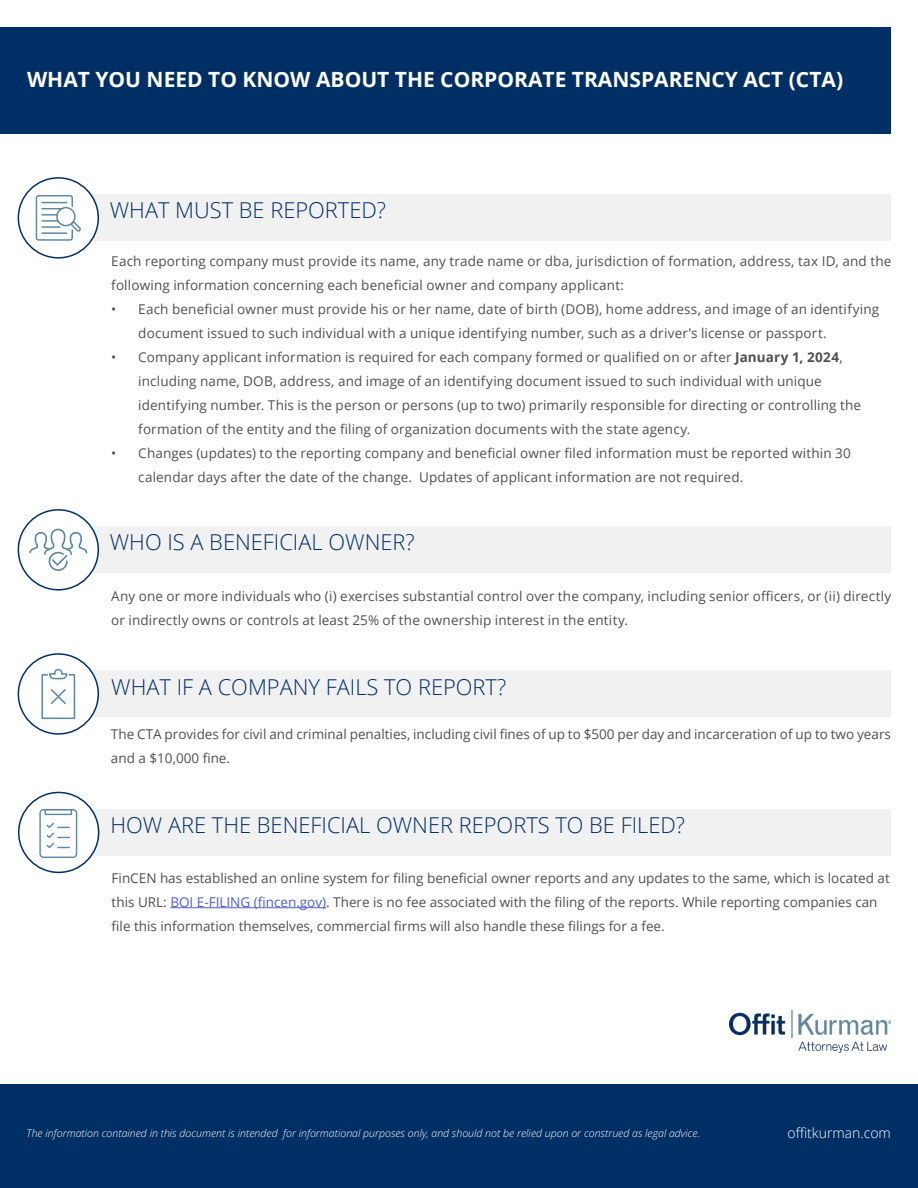
<style>
.page{position:relative;width:918px;height:1188px;background:#fff}
.page>*{position:absolute;margin:0;border:0;box-sizing:border-box;transform-origin:0 0}
.t1{font:300 21.9px "Open Sans";color:#002f65}
.t2{font:700 21px "Open Sans";color:#fff}
.t3{font:300 13.95px "Open Sans";color:#fff}
.t4{font:13.5px/24px "Open Sans";letter-spacing:.01em;color:#4f4f4f}
.t5{font:italic 10.5px "Open Sans";color:#fff}
.s1{font-weight:700}
.s2{color:#4f5cd6}
</style>
<div class="page">
<div style="left:0;top:1084px;width:918px;height:104px;background:#002f65"></div>
<div style="left:27px;top:526px;width:864px;height:47px;background:#f1f1f2"></div>
<div style="left:18px;top:510px;width:80px;height:80px;background:#fff;border-radius:50%"></div>
<div style="left:18px;top:509px;width:81px;height:82px;border:2px solid #002f65;border-radius:50%"></div>
<div style="left:27px;top:809px;width:864px;height:47px;background:#f1f1f2"></div>
<div style="left:19px;top:792px;width:80px;height:80px;background:#fff;border-radius:50%"></div>
<div style="left:18px;top:792px;width:81px;height:81px;border:2px solid #002f65;border-radius:50%"></div>
<div style="left:27px;top:670px;width:864px;height:47px;background:#f1f1f2"></div>
<div style="left:18px;top:654px;width:80px;height:80px;background:#fff;border-radius:50%"></div>
<div style="left:18px;top:653px;width:81px;height:82px;border:2px solid #002f65;border-radius:50%"></div>
<div style="left:0;top:27px;width:891px;height:107px;background:#002f65"></div>
<div style="left:27px;top:194px;width:864px;height:47px;background:#f1f1f2"></div>
<div style="left:18px;top:178px;width:80px;height:80px;background:#fff;border-radius:50%"></div>
<div style="left:18px;top:177px;width:81px;height:82px;border:2px solid #002f65;border-radius:50%"></div>
<svg style="left:29px;top:529px;width:58px;height:42px"></svg>
<svg style="left:41px;top:669px;width:34px;height:50px"></svg>
<img style="left:729px;top:1011px;width:162px;height:42px">
<svg style="left:39px;top:809px;width:38px;height:49px"></svg>
<svg style="left:36px;top:195px;width:45px;height:46px"></svg>
<hr style="left:170px;top:907px;width:156px;height:1px;background:#4f5cd6">
<h2 class="t2" style="left:27px;top:64px;width:818px">WHAT YOU NEED TO KNOW ABOUT THE CORPORATE TRANSPARENCY ACT (CTA)</h2>
<h1 class="t1" style="left:110px;top:195px;width:278px">WHAT MUST BE REPORTED?</h1>
<p class="t4" style="left:111px;top:249px;width:782px">Each reporting company must provide its name, any trade name or dba, jurisdiction of formation, address, tax ID, and the following information concerning each beneficial owner and company applicant:</p>
<p class="t4" style="left:138px;top:297px;width:742px;text-indent:-27px">• Each beneficial owner must provide his or her name, date of birth (DOB), home address, and image of an identifying document issued to such individual with a unique identifying number, such as a driver’s license or passport.</p>
<p class="t4" style="left:138px;top:345px;width:724px;text-indent:-27px">• Company applicant information is required for each company formed or qualified on or after <span class="s1">January 1, 2024</span>, including name, DOB, address, and image of an identifying document issued to such individual with unique identifying number. This is the person or persons (up to two) primarily responsible for directing or controlling the formation of the entity and the filing of organization documents with the state agency.</p>
<p class="t4" style="left:138px;top:441px;width:714px;text-indent:-27px">• Changes (updates) to the reporting company and beneficial owner filed information must be reported within 30 calendar days after the date of the change. Updates of applicant information are not required.</p>
<h1 class="t1" style="left:110px;top:527px;width:306px">WHO IS A BENEFICIAL OWNER?</h1>
<p class="t4" style="left:111px;top:584px;width:782px">Any one or more individuals who (i) exercises substantial control over the company, including senior officers, or (ii) directly or indirectly owns or controls at least 25% of the ownership interest in the entity.</p>
<h1 class="t1" style="left:111px;top:672px;width:396px">WHAT IF A COMPANY FAILS TO REPORT?</h1>
<p class="t4" style="left:111px;top:721px;width:782px">The CTA provides for civil and criminal penalties, including civil fines of up to $500 per day and incarceration of up to two years and a $10,000 fine.</p>
<h1 class="t1" style="left:111px;top:810px;width:576px">HOW ARE THE BENEFICIAL OWNER REPORTS TO BE FILED?</h1>
<p class="t4" style="left:112px;top:865px;width:780px">FinCEN has established an online system for filing beneficial owner reports and any updates to the same, which is located at this URL: <span class="s2">BOI E-FILING (fincen.gov)</span>. There is no fee associated with the filing of the reports. While reporting companies can file this information themselves, commercial firms will also handle these filings for a fee.</p>
<p class="t5" style="left:27px;top:1126px;width:675px">The information contained in this document is intended for informational purposes only, and should not be relied upon or construed as legal advice.</p>
<p class="t3" style="left:788px;top:1123px;width:105px">offitkurman.com</p>
</div>
